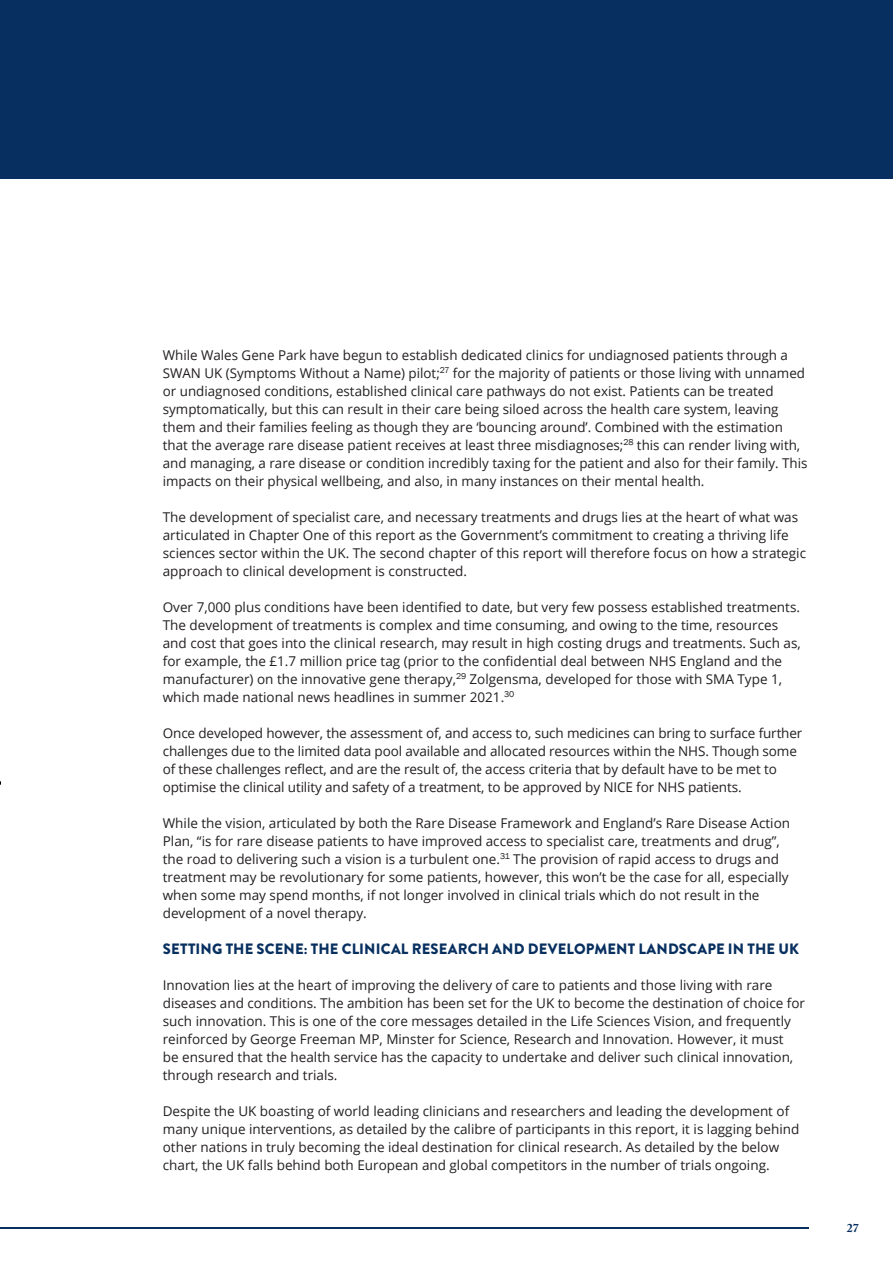
<style>
.page{position:relative;width:893px;height:1263px;background:#fff}
.page>*{position:absolute;margin:0;border:0;box-sizing:border-box;transform-origin:0 0}
.Main_Body{font:900 15px "Brandon Grotesque";letter-spacing:.01em;color:#072f5f}
.Main_Body-2{font:13.5px/18px "Open Sans";color:#231f20}
.t1{font:700 12px "Adobe Caslon Pro";color:#072f5f}
</style>
<div class="page">
<div style="left:0;top:0;width:893px;height:179px;background:#072f5f"></div>
<hr style="left:0;top:1227px;width:808px;height:2px;background:#072f5f">
<p class="Main_Body-2" style="left:163px;top:346px;width:646px">While Wales Gene Park have begun to establish dedicated clinics for undiagnosed patients through a SWAN UK (Symptoms Without a Name) pilot;<sup>27</sup> for the majority of patients or those living with unnamed or undiagnosed conditions, established clinical care pathways do not exist. Patients can be treated symptomatically, but this can result in their care being siloed across the health care system, leaving them and their families feeling as though they are ‘bouncing around’. Combined with the estimation that the average rare disease patient receives at least three misdiagnoses;<sup>28</sup> this can render living with, and managing, a rare disease or condition incredibly taxing for the patient and also for their family. This impacts on their physical wellbeing, and also, in many instances on their mental health.</p>
<p class="Main_Body-2" style="left:163px;top:508px;width:645px">The development of specialist care, and necessary treatments and drugs lies at the heart of what was articulated in Chapter One of this report as the Government’s commitment to creating a thriving life sciences sector within the UK. The second chapter of this report will therefore focus on how a strategic approach to clinical development is constructed.</p>
<p class="Main_Body-2" style="left:163px;top:598px;width:639px">Over 7,000 plus conditions have been identified to date, but very few possess established treatments.<br>The development of treatments is complex and time consuming, and owing to the time, resources and cost that goes into the clinical research, may result in high costing drugs and treatments. Such as, for example, the £1.7 million price tag (prior to the confidential deal between NHS England and the manufacturer) on the innovative gene therapy,<sup>29</sup> Zolgensma, developed for those with SMA Type 1, which made national news headlines in summer 2021.<sup>30</sup></p>
<p class="Main_Body-2" style="left:163px;top:724px;width:641px">Once developed however, the assessment of, and access to, such medicines can bring to surface further challenges due to the limited data pool available and allocated resources within the NHS. Though some of these challenges reflect, and are the result of, the access criteria that by default have to be met to optimise the clinical utility and safety of a treatment, to be approved by NICE for NHS patients.</p>
<p class="Main_Body-2" style="left:163px;top:814px;width:629px">While the vision, articulated by both the Rare Disease Framework and England’s Rare Disease Action Plan, “is for rare disease patients to have improved access to specialist care, treatments and drug”, the road to delivering such a vision is a turbulent one.<sup>31</sup> The provision of rapid access to drugs and treatment may be revolutionary for some patients, however, this won’t be the case for all, especially when some may spend months, if not longer involved in clinical trials which do not result in the development of a novel therapy.</p>
<p class="Main_Body" style="left:163px;top:938px;width:638px">SETTING THE SCENE: THE CLINICAL RESEARCH AND DEVELOPMENT LANDSCAPE IN THE UK</p>
<p class="Main_Body-2" style="left:163px;top:976px;width:644px">Innovation lies at the heart of improving the delivery of care to patients and those living with rare diseases and conditions. The ambition has been set for the UK to become the destination of choice for such innovation. This is one of the core messages detailed in the Life Sciences Vision, and frequently reinforced by George Freeman MP, Minster for Science, Research and Innovation. However, it must<br>be ensured that the health service has the capacity to undertake and deliver such clinical innovation, through research and trials.</p>
<p class="Main_Body-2" style="left:163px;top:1102px;width:638px">Despite the UK boasting of world leading clinicians and researchers and leading the development of many unique interventions, as detailed by the calibre of participants in this report, it is lagging behind other nations in truly becoming the ideal destination for clinical research. As detailed by the below chart, the UK falls behind both European and global competitors in the number of trials ongoing.</p>
<p class="t1" style="left:847px;top:1221px;width:13px">27</p>
</div>
